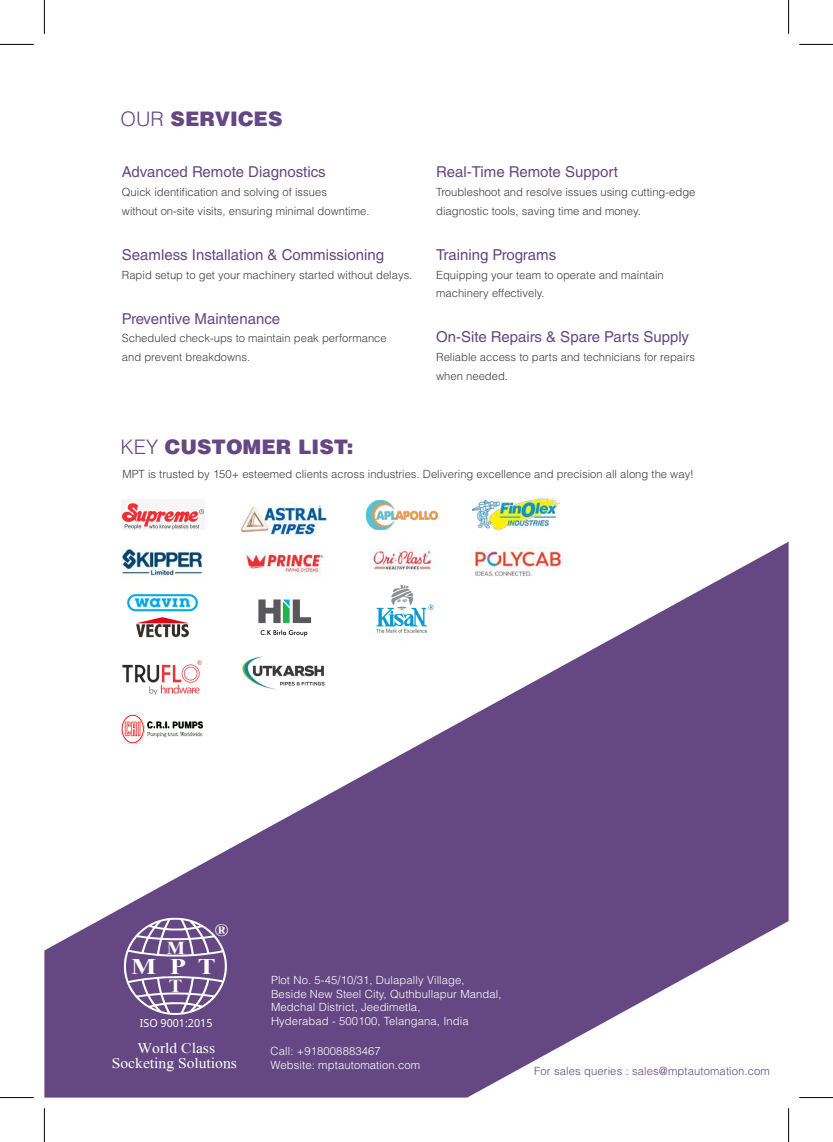
<style>
.page{position:relative;width:833px;height:1142px;background:#fff}
.page>*{position:absolute;margin:0;border:0;box-sizing:border-box;transform-origin:0 0}
.t1{font:700 22.25px "Times New Roman";color:#fff;scale:1.2 1}
.t2{font:900 20px "Helvetica LT Std";color:#644783}
.t3{font:700 18.25px "Times New Roman";color:#fff;scale:1.11 1}
.t4{font:700 18.12px "Times New Roman";color:#fff;scale:1.06 1}
.t5{font:700 17.38px "Times New Roman";color:#fff;scale:1.06 1}
.t6{font:15px "Helvetica LT Std";color:#644783}
.t7{font:15px/15px "Mongolian Baiti";color:#fff;text-align:center;scale:1.04 1}
.t8{font:300 11.25px/18.8px "Helvetica LT Std";color:#3e3e3f}
.t9{font:300 11.25px/13.8px "Helvetica LT Std";letter-spacing:.01em;color:#fff}
.t10{font:300 11.25px "Helvetica LT Std";letter-spacing:.01em;color:#644783}
.t11{font:11px "Noto Sans";color:#fff}
.s1{font-weight:300}
</style>
<div class="page">
<svg style="left:44px;top:542px;width:744px;height:555px;fill:#644783"></svg>
<svg style="left:124px;top:917px;width:104px;height:98px;background:#826b9b"></svg>
<img style="left:237px;top:626px;width:93px;height:93px">
<img style="left:110px;top:563px;width:104px;height:104px">
<img style="left:462px;top:529px;width:112px;height:69px">
<img style="left:234px;top:542px;width:99px;height:39px">
<img style="left:241px;top:502px;width:85px;height:34px">
<img style="left:121px;top:542px;width:82px;height:41px">
<img style="left:369px;top:549px;width:66px;height:23px">
<img style="left:366px;top:500px;width:72px;height:29px">
<img style="left:121px;top:503px;width:83px;height:26px">
<img style="left:121px;top:714px;width:82px;height:29px">
<img style="left:472px;top:498px;width:88px;height:31px">
<img style="left:252px;top:587px;width:63px;height:63px">
<img style="left:375px;top:585px;width:61px;height:60px">
<img style="left:120px;top:660px;width:85px;height:34px">
<hr style="left:0;top:44px;width:34px;height:1px;background:#000">
<hr style="left:799px;top:44px;width:34px;height:1px;background:#000">
<hr style="left:0;top:1097px;width:34px;height:1px;background:#000">
<hr style="left:799px;top:1097px;width:34px;height:1px;background:#000">
<hr style="left:44px;top:0;width:1px;height:34px;background:#000">
<hr style="left:44px;top:1107px;width:1px;height:34px;background:#000">
<hr style="left:788px;top:0;width:1px;height:34px;background:#000">
<hr style="left:788px;top:1107px;width:1px;height:34px;background:#000">
<h2 class="t2" style="left:121px;top:106px;width:163px"><span class="s1">OUR</span> SERVICES</h2>
<h3 class="t6" style="left:122px;top:163px;width:205px">Advanced Remote Diagnostics</h3>
<p class="t8" style="left:122px;top:182px;width:249px">Quick identification and solving of issues<br>without on-site visits, ensuring minimal downtime.</p>
<h3 class="t6" style="left:122px;top:246px;width:264px">Seamless Installation &amp; Commissioning</h3>
<p class="t8" style="left:122px;top:265px;width:292px">Rapid setup to get your machinery started without delays.</p>
<h3 class="t6" style="left:122px;top:309px;width:160px">Preventive Maintenance</h3>
<p class="t8" style="left:122px;top:329px;width:266px">Scheduled check-ups to maintain peak performance and prevent breakdowns.</p>
<h2 class="t2" style="left:120px;top:434px;width:235px"><span class="s1">KEY</span> CUSTOMER LIST:</h2>
<h3 class="t6" style="left:436px;top:163px;width:183px">Real-Time Remote Support</h3>
<p class="t8" style="left:436px;top:182px;width:261px">Troubleshoot and resolve issues using cutting-edge diagnostic tools, saving time and money.</p>
<h3 class="t6" style="left:436px;top:246px;width:121px">Training Programs</h3>
<p class="t8" style="left:436px;top:265px;width:229px">Equipping your team to operate and maintain machinery effectively.</p>
<h3 class="t6" style="left:436px;top:328px;width:254px">On-Site Repairs &amp; Spare Parts Supply</h3>
<p class="t8" style="left:436px;top:347px;width:260px">Reliable access to parts and technicians for repairs when needed.</p>
<p class="t8" style="left:122px;top:464px;width:573px">MPT is trusted by 150+ esteemed clients across industries. Delivering excellence and precision all along the way!</p>
<h3 class="t5" style="left:215px;top:917px;width:15px">®</h3>
<h3 class="t4" style="left:167px;top:934px;width:19px">M</h3>
<h3 class="t3" style="left:169px;top:971px;width:14px">T</h3>
<h1 class="t1" style="left:131px;top:950px;width:72px">M P T</h1>
<p class="t9" style="left:271px;top:972px;width:232px">Plot No. 5-45/10/31, Dulapally Village,<br>Beside New Steel City, Quthbullapur Mandal,<br>Medchal District, Jeedimetla,</p>
<p class="t11" style="left:140px;top:1014px;width:74px">ISO 9001:2015</p>
<p class="t9" style="left:271px;top:1013px;width:199px">Hyderabad - 500100, Telangana, India</p>
<h3 class="t7" style="left:112px;top:1040px;width:122px">World Class<br>Socketing Solutions</h3>
<p class="t9" style="left:271px;top:1043px;width:151px">Call: +918008883467<br>Website: mptautomation.com</p>
<p class="t10" style="left:534px;top:1063px;width:237px">For sales queries : sales@mptautomation.com</p>
</div>
